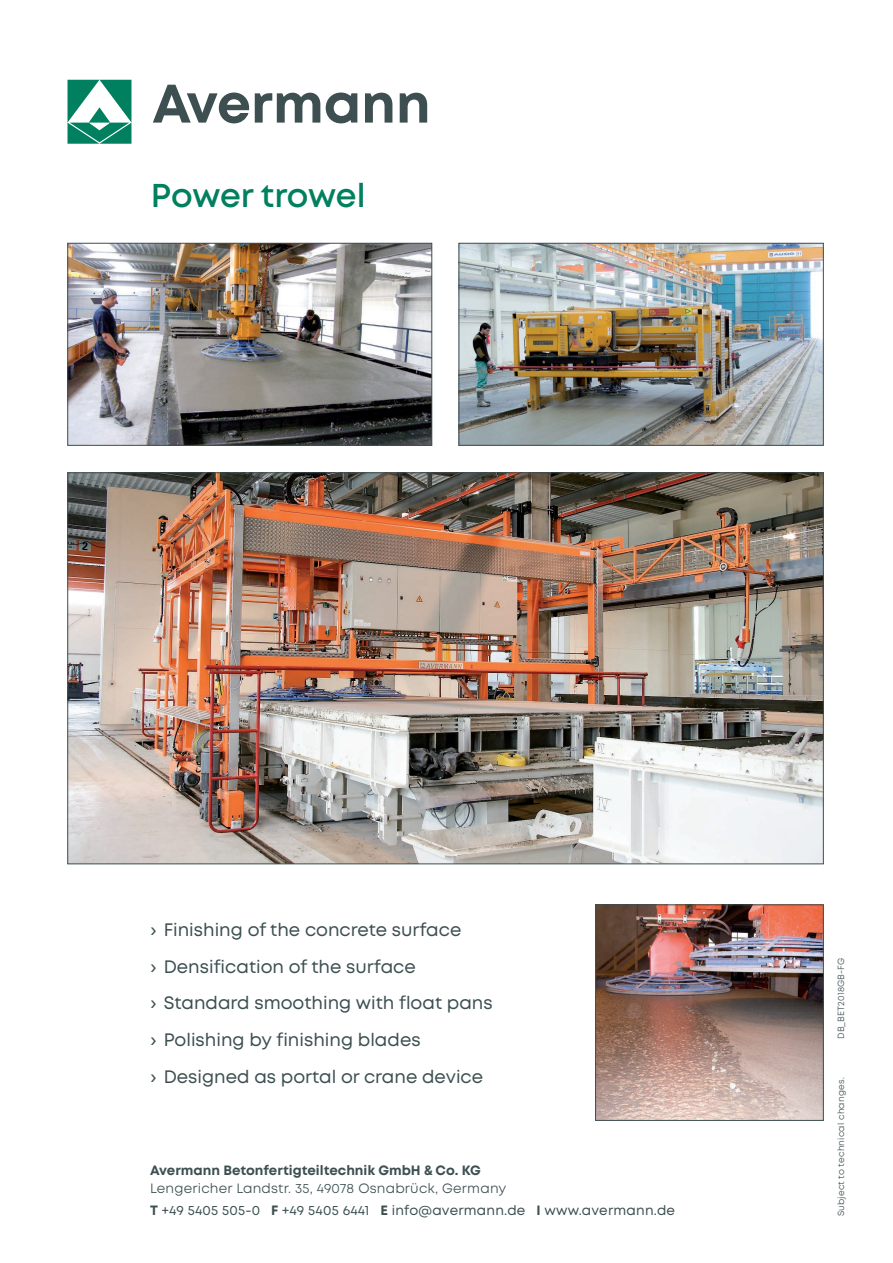
<style>
.page{position:relative;width:893px;height:1263px;background:#fff}
.page>*{position:absolute;margin:0;border:0;box-sizing:border-box;transform-origin:0 0}
.Überschrift{font:600 33px "Mont";letter-spacing:-.01em;color:#00805f}
.Aufzählung{font:18px "Mont";color:#3d4f51}
.t1{font:13.5px/18px "Mont";letter-spacing:.015em;color:#3d4f51}
.t2{font:13.5px "Mont";letter-spacing:.015em;color:#3d4f51}
.Datum{font:9px "Mont";letter-spacing:.015em;color:#3d4f51}
.s1{font-weight:700}
</style>
<div class="page">
<svg style="left:67px;top:80px;width:64px;height:64px"></svg>
<svg style="left:153px;top:85px;width:274px;height:38px"></svg>
<img style="left:597px;top:907px;width:224px;height:212px">
<div style="left:595px;top:905px;width:228px;height:216px;border:1px solid #3d4f51"></div>
<img style="left:70px;top:245px;width:360px;height:199px">
<div style="left:68px;top:243px;width:364px;height:203px;border:1px solid #3d4f51"></div>
<img style="left:70px;top:475px;width:752px;height:387px">
<img style="left:461px;top:245px;width:360px;height:199px">
<div style="left:459px;top:243px;width:364px;height:203px;border:1px solid #3d4f51"></div>
<p class="Überschrift" style="left:151px;top:174px;width:216px">Power trowel</p>
<p class="Aufzählung" style="left:150px;top:918px;width:313px">› Finishing of the concrete surface</p>
<p class="Aufzählung" style="left:150px;top:955px;width:267px">› Densification of the surface</p>
<p class="Aufzählung" style="left:150px;top:991px;width:344px">› Standard smoothing with float pans</p>
<p class="Aufzählung" style="left:150px;top:1028px;width:272px">› Polishing by finishing blades</p>
<p class="Aufzählung" style="left:150px;top:1065px;width:334px">› Designed as portal or crane device</p>
<p class="t1" style="left:150px;top:1161px;width:358px"><span class="s1">Avermann Betonfertigteiltechnik GmbH &amp; Co. KG<br></span>Lengericher Landstr. 35, 49078 Osnabrück, Germany</p>
<p class="t2" style="left:150px;top:1202px;width:526px"><span class="s1">T</span> +49 5405 505-0 <span class="s1">F</span> +49 5405 6441 <span class="s1">E</span> info@avermann.de <span class="s1">I</span> www.avermann.de</p>
<p class="Datum" style="left:835px;top:1039px;width:83px;rotate:-90deg">DB_BET2018GB-FG</p>
<p class="Datum" style="left:835px;top:1216px;width:140px;rotate:-90deg">Subject to technical changes.</p>
</div>
